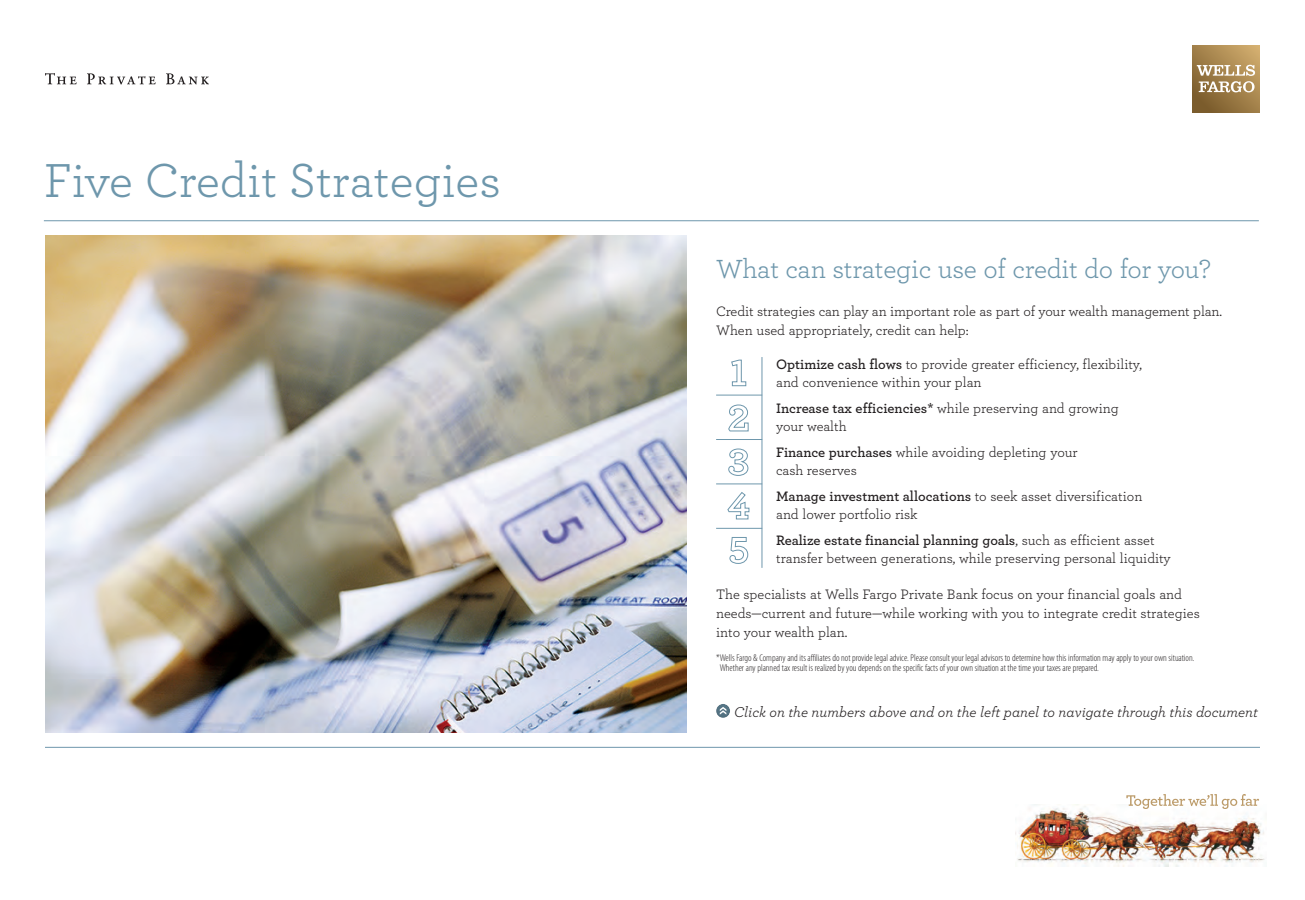
<style>
.page{position:relative;width:1305px;height:900px;background:#fff}
.page>*{position:absolute;margin:0;border:0;box-sizing:border-box;transform-origin:0 0}
.Cover_headline{font:50px "Archer";color:#6e97ac}
.Brochure_headline{font:27.5px "Archer";letter-spacing:-.01em;color:#6e97ac}
.t1{font:italic 15px "Archer";color:#231f20}
.Archer_Body_9_5_12{font:14.38px/17.5px "Archer";color:#231f20}
.disclosure_at_bottom{font:300 condensed 9.88px/10.2px "Myriad Pro";color:#231f20}
.s1{font-weight:600}
</style>
<div class="page">
<img style="left:1015px;top:804px;width:250px;height:62px">
<svg style="left:1126px;top:794px;width:133px;height:15px"></svg>
<svg style="left:1192px;top:45px;width:68px;height:67px;background:#a2804a"></svg>
<svg style="left:1197px;top:65px;width:58px;height:27px"></svg>
<img style="left:45px;top:236px;width:641px;height:496px">
<hr style="left:45px;top:747px;width:1215px;height:1px;background:#6e97ac">
<hr style="left:44px;top:220px;width:1215px;height:1px;background:#6e97ac">
<svg style="left:731px;top:359px;width:16px;height:28px"></svg>
<svg style="left:728px;top:404px;width:21px;height:28px"></svg>
<svg style="left:728px;top:448px;width:21px;height:28px"></svg>
<svg style="left:727px;top:492px;width:23px;height:28px"></svg>
<svg style="left:729px;top:537px;width:20px;height:27px"></svg>
<hr style="left:762px;top:357px;width:1px;height:211px;background:#6e97ac">
<hr style="left:716px;top:395px;width:46px;height:1px;background:#6e97ac">
<hr style="left:716px;top:439px;width:46px;height:1px;background:#6e97ac">
<hr style="left:716px;top:484px;width:46px;height:1px;background:#6e97ac">
<hr style="left:716px;top:528px;width:46px;height:1px;background:#6e97ac">
<div style="left:715px;top:703px;width:16px;height:17px;background:#231f20;opacity:.4"></div>
<svg style="left:720px;top:707px;width:6px;height:8px"></svg>
<svg style="left:45px;top:73px;width:32px;height:11px"></svg>
<svg style="left:87px;top:73px;width:69px;height:11px"></svg>
<svg style="left:166px;top:73px;width:43px;height:11px"></svg>
<p class="Cover_headline" style="left:44px;top:146px;width:458px">Five Credit Strategies</p>
<p class="Brochure_headline" style="left:716px;top:250px;width:496px">What can strategic use of credit do for you?</p>
<p class="Archer_Body_9_5_12" style="left:716px;top:302px;width:508px;line-height:18.8px">Credit strategies can play an important role as part of your wealth management plan.<br>When used appropriately, credit can help:</p>
<p class="Archer_Body_9_5_12" style="left:776px;top:355px;width:367px"><span class="s1">Optimize cash flows</span> to provide greater efficiency, flexibility, and convenience within your plan</p>
<p class="Archer_Body_9_5_12" style="left:776px;top:399px;width:344px"><span class="s1">Increase tax efficiencies*</span> while preserving and growing your wealth</p>
<p class="Archer_Body_9_5_12" style="left:776px;top:443px;width:303px"><span class="s1">Finance purchases</span> while avoiding depleting your cash reserves</p>
<p class="Archer_Body_9_5_12" style="left:776px;top:487px;width:368px"><span class="s1">Manage investment allocations</span> to seek asset diversification and lower portfolio risk</p>
<p class="Archer_Body_9_5_12" style="left:776px;top:531px;width:396px"><span class="s1">Realize estate financial planning goals</span>, such as efficient asset transfer between generations, while preserving personal liquidity</p>
<p class="Archer_Body_9_5_12" style="left:716px;top:584px;width:485px;line-height:18.8px">The specialists at Wells Fargo Private Bank focus on your financial goals and needs—current and future—while working with you to integrate credit strategies into your wealth plan.</p>
<p class="disclosure_at_bottom" style="left:720px;top:653px;width:476px;text-indent:-4px">*Wells Fargo &amp; Company and its affiliates do not provide legal advice. Please consult your legal advisors to determine how this information may apply to your own situation.<br>Whether any planned tax result is realized by you depends on the specific facts of your own situation at the time your taxes are prepared.</p>
<p class="t1" style="left:734px;top:701px;width:525px">Click on the numbers above and on the left panel to navigate through this document</p>
</div>
